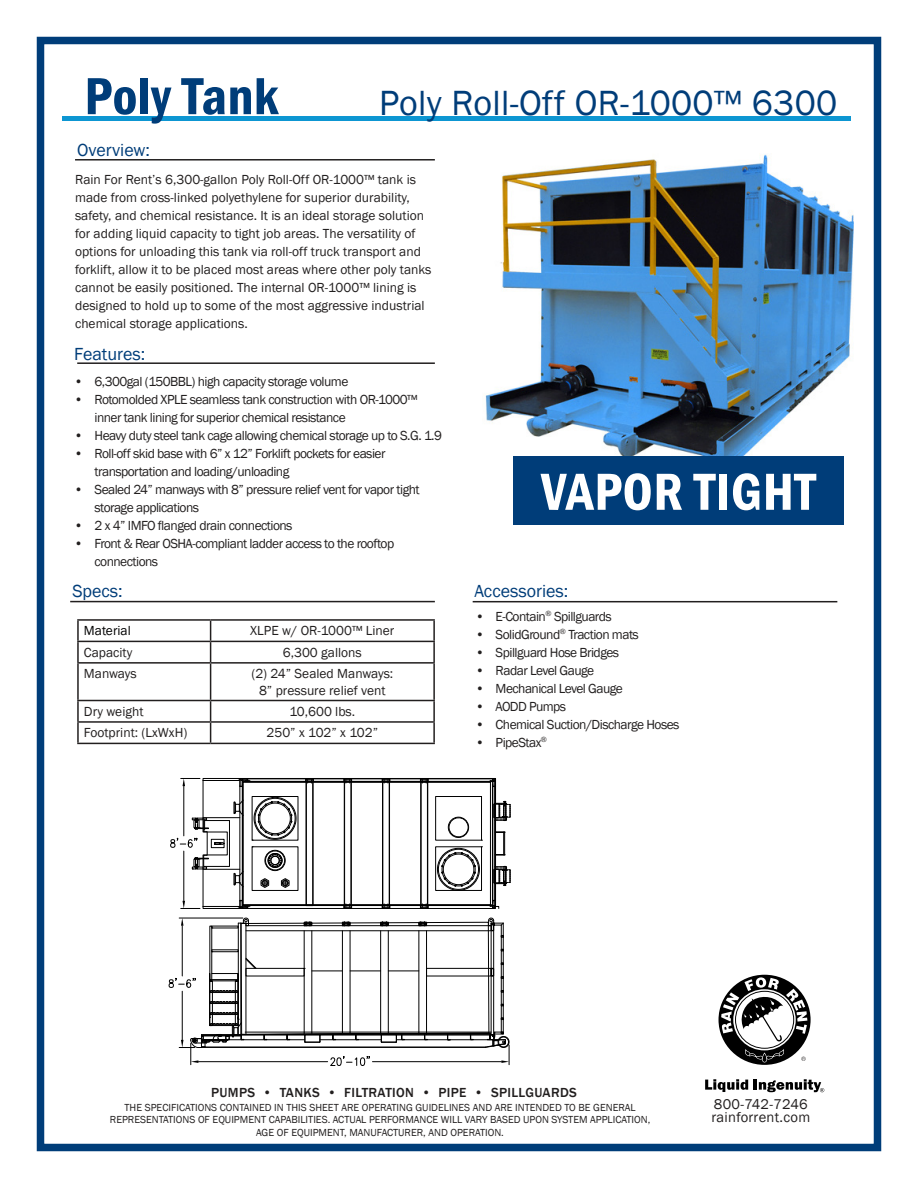
<style>
.page{position:relative;width:918px;height:1188px;background:#fff}
.page>*{position:absolute;margin:0;border:0;box-sizing:border-box;transform-origin:0 0}
.t1{font:600 condensed 54px "Franklin Gothic";letter-spacing:.01em;color:#fff}
.t2{font:600 condensed 54px "Franklin Gothic";letter-spacing:.01em;color:#003d79}
.t3{font:36px "Franklin Gothic";letter-spacing:.01em;color:#003d79}
.t4{font:18px "Franklin Gothic";color:#003d79}
.t5{font:14.55px/13.5px "Franklin Gothic";letter-spacing:.02em;color:#221f1f}
.t6{font:13.5px/18px "Franklin Gothic";letter-spacing:-.04em;color:#221f1f}
.t7{font:13.5px/18px "Franklin Gothic";color:#221f1f}
.t8{font:500 13.5px "Franklin Gothic";letter-spacing:.025em;color:#221f1f}
.t9{font:13.5px "Franklin Gothic";color:#000}
.t10{font:13.5px "Franklin Gothic";letter-spacing:-.005em;color:#221f1f}
.t11{font:10.5px/12.6px "Franklin Gothic";color:#221f1f;text-align:center}
</style>
<div class="page">
<div style="left:37px;top:37px;width:844px;height:1114px;border:8px solid #003d79"></div>
<hr style="left:62px;top:117px;width:788px;height:4px;background:#0d96d2">
<img style="left:485px;top:154px;width:369px;height:303px">
<hr style="left:75px;top:159px;width:360px;height:2px;background:#221f1f">
<hr style="left:77px;top:362px;width:358px;height:2px;background:#221f1f">
<hr style="left:70px;top:601px;width:365px;height:1px;background:#221f1f">
<hr style="left:473px;top:601px;width:364px;height:1px;background:#221f1f">
<hr style="left:77px;top:619px;width:134px;height:2px;background:#221f1f">
<hr style="left:77px;top:621px;width:2px;height:20px;background:#221f1f">
<hr style="left:211px;top:619px;width:224px;height:2px;background:#221f1f">
<hr style="left:433px;top:621px;width:2px;height:20px;background:#221f1f">
<hr style="left:77px;top:641px;width:134px;height:1px;background:#221f1f">
<hr style="left:77px;top:642px;width:2px;height:20px;background:#221f1f">
<hr style="left:211px;top:641px;width:224px;height:1px;background:#221f1f">
<svg style="left:210px;top:621px;width:1px;height:41px"></svg>
<hr style="left:433px;top:642px;width:2px;height:20px;background:#221f1f">
<hr style="left:77px;top:662px;width:134px;height:2px;background:#221f1f">
<hr style="left:77px;top:664px;width:2px;height:36px;background:#221f1f">
<hr style="left:211px;top:662px;width:224px;height:2px;background:#221f1f">
<hr style="left:210px;top:664px;width:1px;height:36px;background:#221f1f">
<hr style="left:433px;top:664px;width:2px;height:36px;background:#221f1f">
<hr style="left:77px;top:700px;width:134px;height:1px;background:#221f1f">
<hr style="left:77px;top:701px;width:2px;height:20px;background:#221f1f">
<hr style="left:211px;top:700px;width:224px;height:1px;background:#221f1f">
<hr style="left:433px;top:701px;width:2px;height:20px;background:#221f1f">
<hr style="left:77px;top:721px;width:134px;height:2px;background:#221f1f">
<hr style="left:77px;top:723px;width:2px;height:20px;background:#221f1f">
<hr style="left:211px;top:721px;width:224px;height:2px;background:#221f1f">
<svg style="left:210px;top:701px;width:1px;height:42px"></svg>
<hr style="left:433px;top:723px;width:2px;height:20px;background:#221f1f">
<hr style="left:77px;top:743px;width:134px;height:1px;background:#221f1f">
<hr style="left:211px;top:743px;width:224px;height:1px;background:#221f1f">
<svg style="left:705px;top:1079px;width:43px;height:13px"></svg>
<svg style="left:719px;top:975px;width:92px;height:90px"></svg>
<svg style="left:754px;top:1079px;width:70px;height:13px"></svg>
<svg style="left:170px;top:778px;width:341px;height:131px"></svg>
<svg style="left:169px;top:917px;width:341px;height:149px"></svg>
<div style="left:513px;top:457px;width:331px;height:68px;background:#003d79"></div>
<h1 class="t2" style="left:84px;top:74px;width:196px">Poly Tank</h1>
<h3 class="t4" style="left:77px;top:143px;width:74px">Overview:</h3>
<h2 class="t3" style="left:379px;top:88px;width:460px">Poly Roll-Off OR-1000™ 6300</h2>
<p class="t7" style="left:75px;top:171px;width:358px">Rain For Rent’s 6,300-gallon Poly Roll-Off OR-1000™ tank is made from cross-linked polyethylene for superior durability, safety, and chemical resistance. It is an ideal storage solution for adding liquid capacity to tight job areas. The versatility of options for unloading this tank via roll-off truck transport and forklift, allow it to be placed most areas where other poly tanks cannot be easily positioned. The internal OR-1000™ lining is designed to hold up to some of the most aggressive industrial chemical storage applications.</p>
<h3 class="t4" style="left:74px;top:347px;width:73px">Features:</h3>
<p class="t6" style="left:74px;top:374px;width:276px">• 6,300gal (150BBL) high capacity storage volume</p>
<p class="t6" style="left:95px;top:392px;width:325px;text-indent:-20px">• Rotomolded XPLE seamless tank construction with OR-1000™ inner tank lining for superior chemical resistance</p>
<p class="t6" style="left:74px;top:428px;width:369px">• Heavy duty steel tank cage allowing chemical storage up to S.G. 1.9</p>
<p class="t6" style="left:95px;top:446px;width:292px;text-indent:-20px">• Roll-off skid base with 6” x 12” Forklift pockets for easier transportation and loading/unloading</p>
<p class="t6" style="left:95px;top:482px;width:327px;text-indent:-20px">• Sealed 24” manways with 8” pressure relief vent for vapor tight storage applications</p>
<p class="t6" style="left:74px;top:518px;width:220px">• 2 x 4” IMFO flanged drain connections</p>
<p class="t6" style="left:95px;top:536px;width:301px;text-indent:-20px">• Front &amp; Rear OSHA-compliant ladder access to the rooftop connections</p>
<h3 class="t4" style="left:72px;top:584px;width:52px">Specs:</h3>
<p class="t9" style="left:84px;top:625px;width:48px">Material</p>
<p class="t7" style="left:250px;top:623px;width:146px">XLPE w/ OR-1000™ Liner</p>
<p class="t7" style="left:84px;top:644px;width:50px">Capacity</p>
<p class="t7" style="left:283px;top:644px;width:80px">6,300 gallons</p>
<p class="t10" style="left:84px;top:668px;width:54px">Manways</p>
<p class="t7" style="left:251px;top:666px;width:143px;line-height:16.2px;text-align:center">(2) 24” Sealed Manways:<br>8” pressure relief vent</p>
<p class="t7" style="left:84px;top:703px;width:61px">Dry weight</p>
<p class="t6" style="left:289px;top:703px;width:67px">10,600 lbs.</p>
<p class="t7" style="left:84px;top:725px;width:105px">Footprint: (LxWxH)</p>
<p class="t7" style="left:267px;top:725px;width:113px">250” x 102” x 102”</p>
<h1 class="t1" style="left:541px;top:469px;width:276px">VAPOR TIGHT</h1>
<h3 class="t4" style="left:474px;top:584px;width:95px">Accessories:</h3>
<p class="t6" style="left:475px;top:608px;width:138px">• E-Contain<sup>®</sup> Spillguards</p>
<p class="t6" style="left:475px;top:626px;width:165px">• SolidGround<sup>®</sup> Traction mats</p>
<p class="t6" style="left:475px;top:644px;width:145px">• Spillguard Hose Bridges</p>
<p class="t6" style="left:475px;top:662px;width:120px">• Radar Level Gauge</p>
<p class="t6" style="left:475px;top:680px;width:149px">• Mechanical Level Gauge</p>
<p class="t6" style="left:475px;top:698px;width:92px">• AODD Pumps</p>
<p class="t6" style="left:475px;top:716px;width:206px">• Chemical Suction/Discharge Hoses</p>
<p class="t6" style="left:475px;top:734px;width:73px">• PipeStax<sup>®</sup></p>
<p class="t8" style="left:211px;top:1084px;width:367px">PUMPS • TANKS • FILTRATION • PIPE • SPILLGUARDS</p>
<p class="t11" style="left:110px;top:1102px;width:542px">THE SPECIFICATIONS CONTAINED IN THIS SHEET ARE OPERATING GUIDELINES AND ARE INTENDED TO BE GENERAL<br>REPRESENTATIONS OF EQUIPMENT CAPABILITIES. ACTUAL PERFORMANCE WILL VARY BASED UPON SYSTEM APPLICATION,<br>AGE OF EQUIPMENT, MANUFACTURER, AND OPERATION.</p>
<p class="t5" style="left:711px;top:1098px;width:100px">800-742-7246 rainforrent.com</p>
</div>
